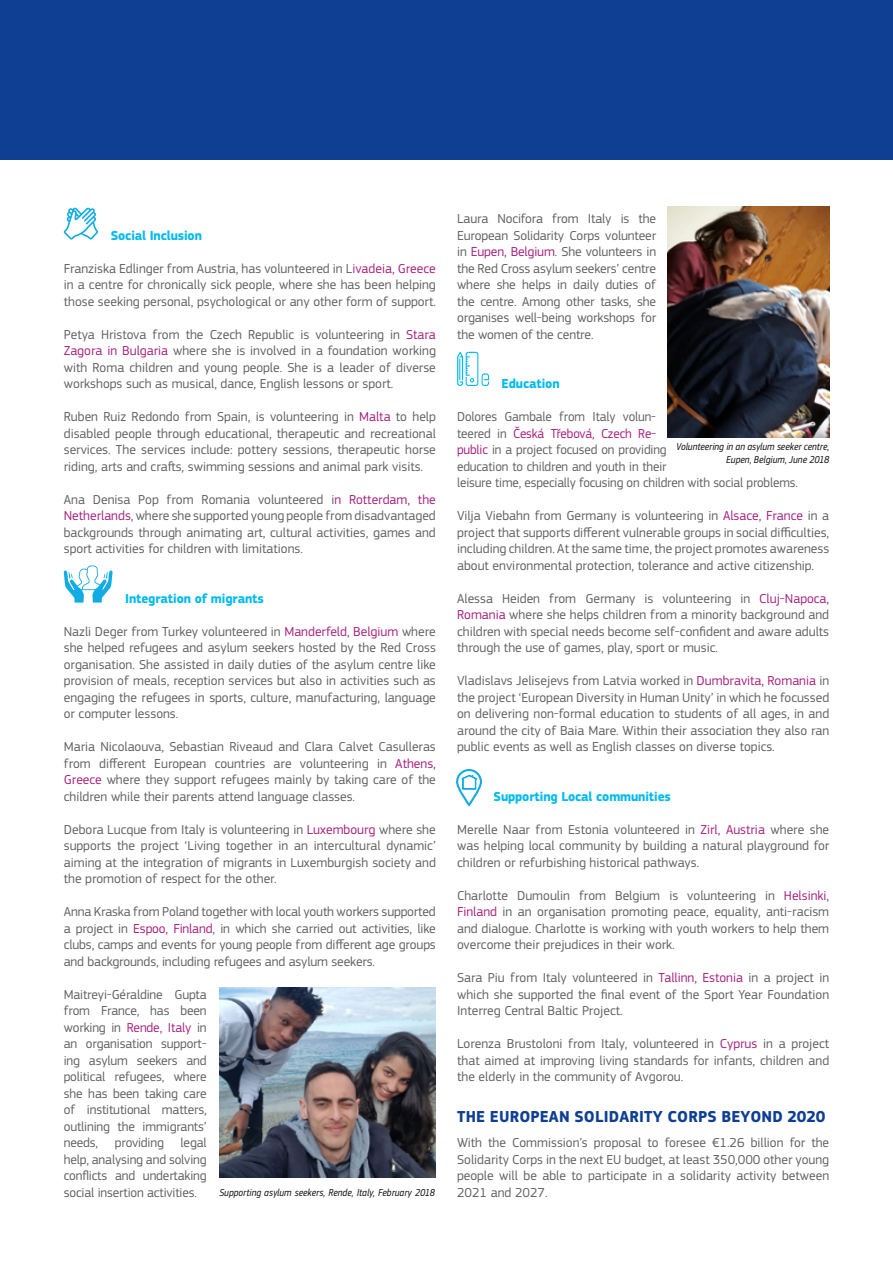
<style>
.page{position:relative;width:893px;height:1263px;background:#fff}
.page>*{position:absolute;margin:0;border:0;box-sizing:border-box;transform-origin:0 0}
.t1{font:700 16.5px "EC Square Sans Pro";letter-spacing:.01em;color:#0f3f93}
.t2{font:13.5px/16.5px "EC Square Sans Pro";color:#626261;text-align:justify}
.t3{font:700 13.5px "EC Square Sans Pro";letter-spacing:-.01em;color:#0be}
.t4{font:italic 10.5px/12.6px "EC Square Sans Cond Pro";letter-spacing:.015em;color:#181716;text-align:right}
.s1{color:#a82280}
</style>
<div class="page">
<div style="left:0;top:0;width:893px;height:160px;background:#0f3f93"></div>
<svg style="left:64px;top:207px;width:34px;height:33px"></svg>
<svg style="left:64px;top:565px;width:49px;height:38px"></svg>
<img style="left:219px;top:988px;width:217px;height:190px">
<svg style="left:457px;top:352px;width:32px;height:34px"></svg>
<svg style="left:461px;top:774px;width:17px;height:16px"></svg>
<div style="left:456px;top:769px;width:26px;height:37px;border:2px solid #12ace4;border-radius:12px"></div>
<img style="left:668px;top:207px;width:161px;height:231px">
<p class="t3" style="left:111px;top:227px;width:93px">Social Inclusion</p>
<p class="t2" style="left:64px;top:260px;width:374px">Franziska Edlinger from Austria, has volunteered in L<span class="s1">ivadeia, Greece </span>in a centre for chronically sick people, where she has been helping those seeking personal, psychological or any other form of support.</p>
<p class="t2" style="left:64px;top:326px;width:374px">Petya Hristova from the Czech Republic is volunteering in <span class="s1">Stara Zagora in Bulgaria</span> where she is involved in a foundation working with Roma children and young people. She is a leader of diverse workshops such as musical, dance, English lessons or sport.</p>
<p class="t2" style="left:64px;top:408px;width:374px">Ruben Ruiz Redondo from Spain, is volunteering in <span class="s1">Malta</span> to help disabled people through educational, therapeutic and recreational services. The services include: pottery sessions, therapeutic horse riding, arts and crafts, swimming sessions and animal park visits.</p>
<p class="t2" style="left:64px;top:491px;width:374px">Ana Denisa Pop from Romania volunteered i<span class="s1">n Rotterdam, the Netherlands</span>, where she supported young people from disadvantaged backgrounds through animating art, cultural activities, games and sport activities for children with limitations.</p>
<p class="t3" style="left:125px;top:590px;width:140px">Integration of migrants</p>
<p class="t2" style="left:64px;top:623px;width:374px">Nazli Deger from Turkey volunteered in <span class="s1">Manderfeld, Belgium</span> where she helped refugees and asylum seekers hosted by the Red Cross organisation. She assisted in daily duties of the asylum centre like provision of meals, reception services but also in activities such as engaging the refugees in sports, culture, manufacturing, language or computer lessons.</p>
<p class="t2" style="left:64px;top:738px;width:374px">Maria Nicolaouva, Sebastian Riveaud and Clara Calvet Casulleras from different European countries are volunteering in <span class="s1">Athens, Greece</span> where they support refugees mainly by taking care of the children while their parents attend language classes.</p>
<p class="t2" style="left:64px;top:821px;width:374px">Debora Lucque from Italy is volunteering in <span class="s1">Luxembourg</span> where she supports the project ‘Living together in an intercultural dynamic’ aiming at the integration of migrants in Luxemburgish society and the promotion of respect for the other.</p>
<p class="t2" style="left:64px;top:903px;width:374px">Anna Kraska from Poland together with local youth workers supported a project in <span class="s1">Espoo, Finland</span>, in which she carried out activities, like clubs, camps and events for young people from different age groups and backgrounds, including refugees and asylum seekers.</p>
<p class="t2" style="left:64px;top:986px;width:144px">Maitreyi-Géraldine Gupta from France, has been working in <span class="s1">Rende, Italy</span> in an organisation support&shy;ing asylum seekers and political refugees, where she has been taking care of institutional matters, outlining the immigrants’ needs, providing legal help, analysing and solving conflicts and undertaking social insertion activities.</p>
<p class="t4" style="left:219px;top:1186px;width:217px">Supporting asylum seekers, Rende, Italy, February 2018</p>
<p class="t2" style="left:457px;top:210px;width:201px">Laura Nocifora from Italy is the European Solidarity Corps volunteer in <span class="s1">Eupen, Belgium</span>. She volunteers in the Red Cross asylum seekers’ centre where she helps in daily duties of the centre. Among other tasks, she organises well-being workshops for the women of the centre.</p>
<p class="t3" style="left:502px;top:376px;width:60px">Education</p>
<p class="t2" style="left:457px;top:408px;width:342px;text-align:left">Dolores Gambale from Italy volun-<br>teered in <span class="s1">Česká Třebová, Czech Re-<br>public</span> in a project focused on providing<br>education to children and youth in their<br>leisure time, especially focusing on children with social problems.</p>
<p class="t2" style="left:457px;top:507px;width:374px">Vilja Viebahn from Germany is volunteering in <span class="s1">Alsace, France</span> in a project that supports different vulnerable groups in social difficulties, including children. At the same time, the project promotes awareness about environmental protection, tolerance and active citizenship.</p>
<p class="t2" style="left:457px;top:590px;width:374px">Alessa Heiden from Germany is volunteering in <span class="s1">Cluj-Napoca, Romania</span> where she helps children from a minority background and children with special needs become self-confident and aware adults through the use of games, play, sport or music.</p>
<p class="t2" style="left:457px;top:672px;width:374px">Vladislavs Jelisejevs from Latvia worked in <span class="s1">Dumbravita, Romania</span> in the project ‘European Diversity in Human Unity’ in which he focussed on delivering non-formal education to students of all ages, in and around the city of Baia Mare. Within their association they also ran public events as well as English classes on diverse topics.</p>
<p class="t3" style="left:494px;top:788px;width:179px">Supporting Local communities</p>
<p class="t2" style="left:457px;top:821px;width:374px">Merelle Naar from Estonia volunteered in <span class="s1">Zirl, Austria</span> where she was helping local community by building a natural playground for children or refurbishing historical pathways.</p>
<p class="t2" style="left:457px;top:887px;width:374px">Charlotte Dumoulin from Belgium is volunteering in <span class="s1">Helsinki, Finland</span> in an organisation promoting peace, equality, anti-racism and dialogue. Charlotte is working with youth workers to help them overcome their prejudices in their work.</p>
<p class="t2" style="left:457px;top:969px;width:374px">Sara Piu from Italy volunteered in <span class="s1">Tallinn, Estonia</span> in a project in which she supported the final event of the Sport Year Foundation Interreg Central Baltic Project.</p>
<p class="t2" style="left:457px;top:1035px;width:374px">Lorenza Brustoloni from Italy, volunteered in <span class="s1">Cyprus</span> in a project that aimed at improving living standards for infants, children and the elderly in the community of Avgorou.</p>
<p class="t1" style="left:457px;top:1107px;width:370px">THE EUROPEAN SOLIDARITY CORPS BEYOND 2020</p>
<p class="t2" style="left:457px;top:1134px;width:374px">With the Commission’s proposal to foresee €1.26 billion for the Solidarity Corps in the next EU budget, at least 350,000 other young people will be able to participate in a solidarity activity between 2021 and 2027.</p>
<p class="t4" style="left:676px;top:441px;width:155px">Volunteering in an asylum seeker centre,<br>Eupen, Belgium, June 2018</p>
</div>
